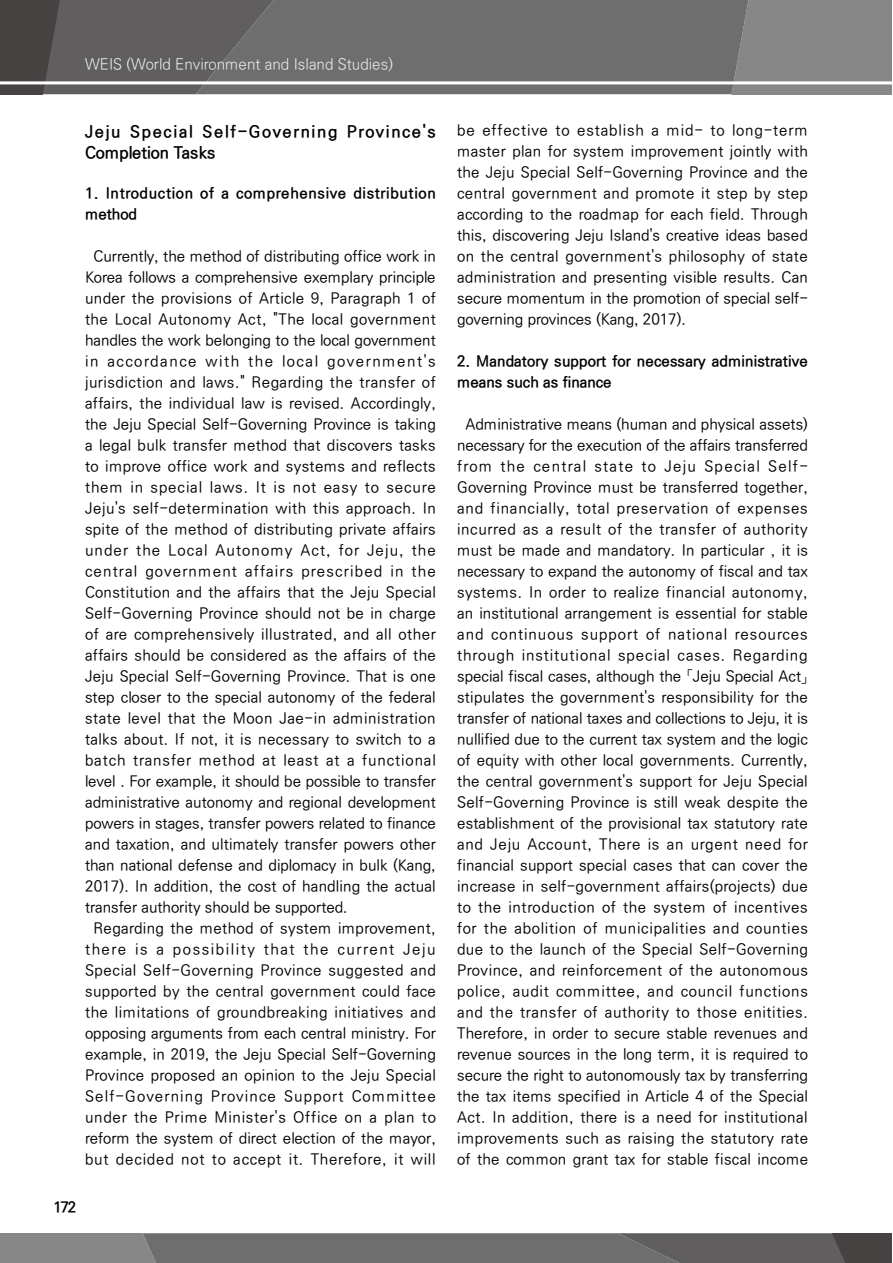
<style>
.page{position:relative;width:893px;height:1263px;background:#fff}
.page>*{position:absolute;margin:0;border:0;box-sizing:border-box;transform-origin:0 0}
.t1{font:700 16.5px/21px "Ko Pub Dotum";letter-spacing:.1em;color:#000}
.t2{font:500 15px/21px "Ko Pub Dotum";letter-spacing:.02em;color:#000;text-align:justify}
.t3{font:500 15px "Ko Pub Dotum";color:#000}
.t4{font:500 15px "Ko Pub Dotum";letter-spacing:.075em;color:#000}
.t5{font:500 15px "Ko Pub Dotum";letter-spacing:.05em;color:#000}
.t6{font:500 15px "Ko Pub Dotum";letter-spacing:.055em;color:#000}
.t7{font:700 15px/21px "Ko Pub Dotum";letter-spacing:.01em;color:#000}
.t8{font:700 15px/21px "Ko Pub Dotum";letter-spacing:.045em;color:#000}
.t9{font:500 15px "Ko Pub Dotum";letter-spacing:.04em;color:#000}
.t10{font:300 15px "Ko Pub Dotum";color:#efefef}
.t11{font:500 15px "Ko Pub Dotum";letter-spacing:.1em;color:#000}
.t12{font:500 15px "Ko Pub Dotum";letter-spacing:.105em;color:#000}
</style>
<div class="page">
<div style="left:748px;top:0;width:144px;height:94px;background:#878787"></div>
<div style="left:274px;top:0;width:474px;height:94px;background:#6f6e6e"></div>
<svg style="left:0;top:0;width:274px;height:94px;background:#5d5b5b"></svg>
<hr style="left:0;top:81px;width:893px;height:3px;background:#fff">
<svg style="left:0;top:1233px;width:892px;height:30px;background:#6e6d6d"></svg>
<p class="t10" style="left:85px;top:57px;width:309px">WEIS (World Environment and Island Studies)</p>
<p class="t1" style="left:85px;top:121px;width:352px">Jeju Special Self-Governing Province's<br>Completion Tasks</p>
<p class="t8" style="left:85px;top:184px;width:352px">1. Introduction of a comprehensive distribution method</p>
<p class="t3" style="left:94px;top:249px;width:344px">Currently, the method of distributing office work in</p>
<p class="t3" style="left:85px;top:270px;width:352px">Korea follows a comprehensive exemplary principle</p>
<p class="t2" style="left:85px;top:289px;width:352px">under the provisions of Article 9, Paragraph 1 of</p>
<p class="t2" style="left:85px;top:310px;width:352px">the Local Autonomy Act, "The local government</p>
<p class="t3" style="left:85px;top:333px;width:352px">handles the work belonging to the local government</p>
<p class="t12" style="left:85px;top:354px;width:352px">in accordance with the local government's</p>
<p class="t2" style="left:85px;top:373px;width:352px">jurisdiction and laws." Regarding the transfer of</p>
<p class="t2" style="left:85px;top:394px;width:352px">affairs, the individual law is revised. Accordingly,</p>
<p class="t2" style="left:85px;top:415px;width:352px">the Jeju Special Self-Governing Province is taking</p>
<p class="t2" style="left:85px;top:436px;width:352px">a legal bulk transfer method that discovers tasks</p>
<p class="t2" style="left:85px;top:457px;width:352px">to improve office work and systems and reflects</p>
<p class="t6" style="left:85px;top:480px;width:352px">them in special laws. It is not easy to secure</p>
<p class="t2" style="left:85px;top:499px;width:352px">Jeju's self-determination with this approach. In</p>
<p class="t2" style="left:85px;top:520px;width:352px">spite of the method of distributing private affairs</p>
<p class="t4" style="left:85px;top:543px;width:352px">under the Local Autonomy Act, for Jeju, the</p>
<p class="t4" style="left:85px;top:564px;width:352px">central government affairs prescribed in the</p>
<p class="t2" style="left:85px;top:583px;width:352px">Constitution and the affairs that the Jeju Special</p>
<p class="t2" style="left:85px;top:604px;width:352px">Self-Governing Province should not be in charge</p>
<p class="t2" style="left:85px;top:625px;width:352px">of are comprehensively illustrated, and all other</p>
<p class="t2" style="left:85px;top:646px;width:352px">affairs should be considered as the affairs of the</p>
<p class="t2" style="left:85px;top:667px;width:352px">Jeju Special Self-Governing Province. That is one</p>
<p class="t2" style="left:85px;top:688px;width:352px">step closer to the special autonomy of the federal</p>
<p class="t9" style="left:85px;top:711px;width:352px">state level that the Moon Jae-in administration</p>
<p class="t2" style="left:85px;top:730px;width:352px">talks about. If not, it is necessary to switch to a</p>
<p class="t6" style="left:85px;top:753px;width:352px">batch transfer method at least at a functional</p>
<p class="t3" style="left:85px;top:774px;width:352px">level . For example, it should be possible to transfer</p>
<p class="t3" style="left:85px;top:795px;width:352px">administrative autonomy and regional development</p>
<p class="t3" style="left:85px;top:816px;width:352px">powers in stages, transfer powers related to finance</p>
<p class="t2" style="left:85px;top:835px;width:352px">and taxation, and ultimately transfer powers other</p>
<p class="t3" style="left:85px;top:858px;width:352px">than national defense and diplomacy in bulk (Kang,</p>
<p class="t2" style="left:85px;top:877px;width:352px">2017). In addition, the cost of handling the actual</p>
<p class="t3" style="left:85px;top:900px;width:264px">transfer authority should be supported.</p>
<p class="t2" style="left:94px;top:919px;width:344px">Regarding the method of system improvement,</p>
<p class="t11" style="left:85px;top:942px;width:352px">there is a possibility that the current Jeju</p>
<p class="t2" style="left:85px;top:961px;width:352px">Special Self-Governing Province suggested and</p>
<p class="t2" style="left:85px;top:982px;width:352px">supported by the central government could face</p>
<p class="t2" style="left:85px;top:1003px;width:352px">the limitations of groundbreaking initiatives and</p>
<p class="t3" style="left:85px;top:1026px;width:352px">opposing arguments from each central ministry. For</p>
<p class="t2" style="left:85px;top:1045px;width:352px">example, in 2019, the Jeju Special Self-Governing</p>
<p class="t2" style="left:85px;top:1066px;width:352px">Province proposed an opinion to the Jeju Special</p>
<p class="t4" style="left:85px;top:1089px;width:352px">Self-Governing Province Support Committee</p>
<p class="t5" style="left:85px;top:1110px;width:352px">under the Prime Minister's Office on a plan to</p>
<p class="t2" style="left:85px;top:1129px;width:352px">reform the system of direct election of the mayor,</p>
<p class="t5" style="left:85px;top:1152px;width:352px">but decided not to accept it. Therefore, it will</p>
<p class="t7" style="left:54px;top:1197px;width:24px">172</p>
<p class="t2" style="left:457px;top:121px;width:352px">be effective to establish a mid- to long-term master plan for system improvement jointly with the Jeju Special Self-Governing Province and the central government and promote it step by step according to the roadmap for each field. Through this, discovering Jeju Island's creative ideas based on the central government's philosophy of state administration and presenting visible results. Can secure momentum in the promotion of special self&shy;governing provinces (Kang, 2017).</p>
<p class="t7" style="left:457px;top:352px;width:352px">2. Mandatory support for necessary administrative means such as finance</p>
<p class="t2" style="left:457px;top:415px;width:352px;text-align:center">Administrative means (human and physical assets) necessary for the execution of the affairs transferred from the central state to Jeju Special Self-Governing Province must be transferred together, and financially, total preservation of expenses incurred as a result of the transfer of authority must be made and mandatory. In particular , it is necessary to expand the autonomy of fiscal and tax systems. In order to realize financial autonomy, an institutional arrangement is essential for stable and continuous support of national resources through institutional special cases. Regarding special fiscal cases, although the 「Jeju Special Act」stipulates the government's responsibility for the transfer of national taxes and collections to Jeju, it is nullified due to the current tax system and the logic of equity with other local governments. Currently, the central government's support for Jeju Special Self-Governing Province is still weak despite the establishment of the provisional tax statutory rate and Jeju Account, There is an urgent need for financial support special cases that can cover the increase in self-government affairs(projects) due to the introduction of the system of incentives for the abolition of municipalities and counties due to the launch of the Special Self-Governing Province, and reinforcement of the autonomous police, audit committee, and council functions and the transfer of authority to those enitities.<br>Therefore, in order to secure stable revenues and revenue sources in the long term, it is required to secure the right to autonomously tax by transferring the tax items specified in Article 4 of the Special Act. In addition, there is a need for institutional improvements such as raising the statutory rate of the common grant tax for stable fiscal income</p>
</div>
